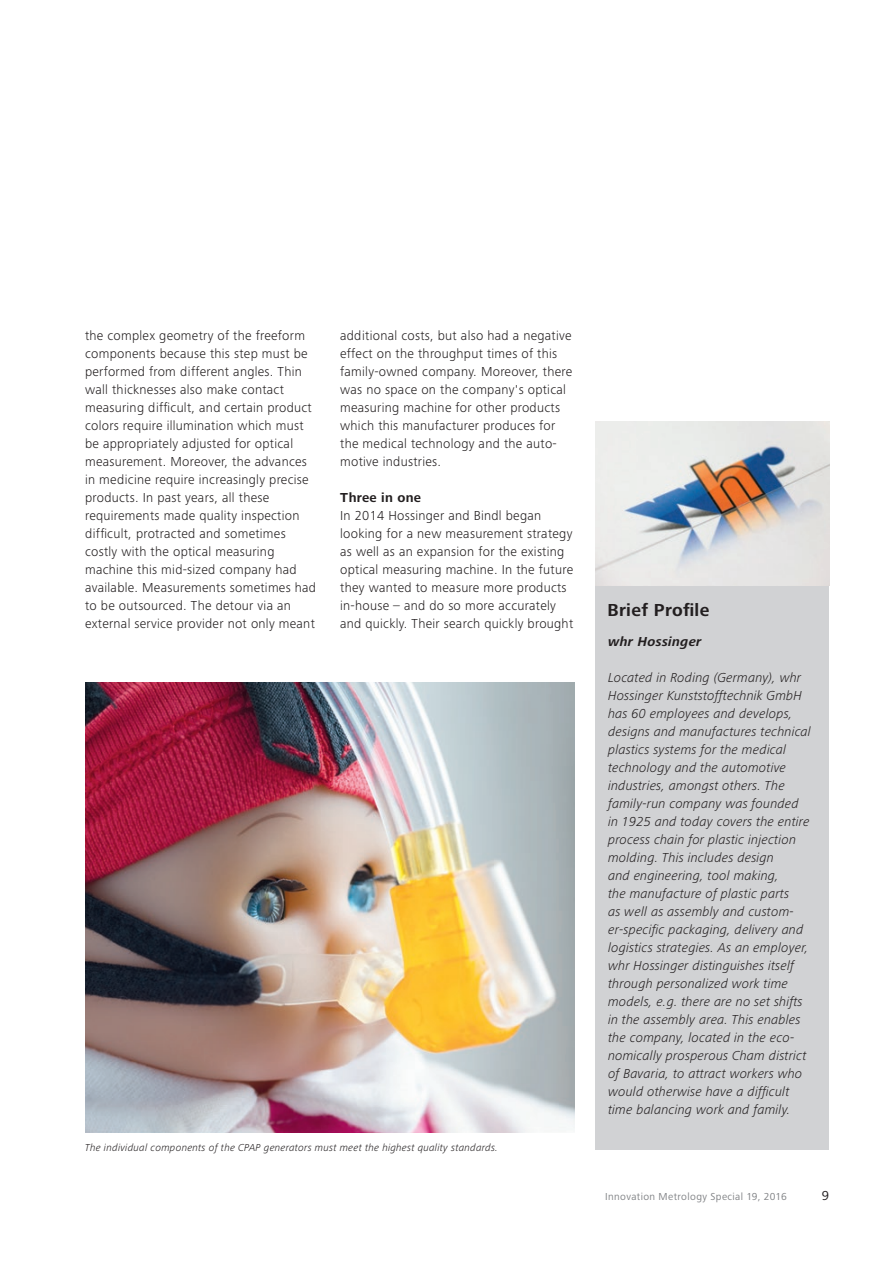
<style>
.page{position:relative;width:893px;height:1263px;background:#fff}
.page>*{position:absolute;margin:0;border:0;box-sizing:border-box;transform-origin:0 0}
.t1{font:700 18px "Zeiss Frutiger Next Pro";letter-spacing:.02em;color:#231f20}
.t2{font:300 13.5px/18px "Zeiss Frutiger Next Pro";letter-spacing:.02em;color:#231f20}
.t3{font:italic 300 13.5px/18px "Zeiss Frutiger Next Pro";letter-spacing:.01em;color:#231f20}
.t4{font:italic 700 13.5px "Zeiss Frutiger Next Pro";letter-spacing:.02em;color:#231f20}
.t5{font:700 13.5px "Zeiss Frutiger Next Pro";letter-spacing:.02em;color:#231f20}
.t6{font:13.5px "Zeiss Frutiger Next Pro";color:#231f20}
.t7{font:italic 300 10.5px "Zeiss Frutiger Next Pro";letter-spacing:.02em;color:#231f20}
.t8{font:10.5px "Zeiss Frutiger Next Pro";letter-spacing:.035em;color:#808285}
</style>
<div class="page">
<div style="left:595px;top:561px;width:234px;height:589px;background:#d1d2d4"></div>
<img style="left:595px;top:421px;width:234px;height:164px">
<img style="left:85px;top:682px;width:489px;height:450px">
<p class="t2" style="left:85px;top:327px;width:233px">the complex geometry of the freeform components because this step must be performed from different angles. Thin wall thicknesses also make contact measuring difficult, and certain product colors require illumination which must be appropriately adjusted for optical measurement. Moreover, the advances in medicine require increasingly precise products. In past years, all these requirements made quality inspection difficult, protracted and sometimes costly with the optical measuring machine this mid-sized company had available. Measurements sometimes had to be outsourced. The detour via an external service provider not only meant</p>
<p class="t2" style="left:340px;top:327px;width:234px">additional costs, but also had a negative effect on the throughput times of this family-owned company. Moreover, there was no space on the company's optical measuring machine for other products which this manufacturer produces for the medical technology and the auto&shy;motive industries.</p>
<p class="t5" style="left:340px;top:490px;width:82px">Three in one</p>
<p class="t2" style="left:340px;top:507px;width:235px">In 2014 Hossinger and Bindl began looking for a new measurement strategy as well as an expansion for the existing optical measuring machine. In the future they wanted to measure more products in-house – and do so more accurately and quickly. Their search quickly brought</p>
<p class="t7" style="left:85px;top:1141px;width:414px">The individual components of the CPAP generators must meet the highest quality standards.</p>
<h1 class="t1" style="left:607px;top:599px;width:103px">Brief Profile</h1>
<p class="t4" style="left:608px;top:634px;width:95px">whr Hossinger</p>
<p class="t3" style="left:608px;top:669px;width:204px">Located in Roding (Germany), whr Hossinger Kunststofftechnik GmbH has 60 employees and develops, designs and manufactures technical plastics systems for the medical technology and the automotive industries, amongst others. The family-run company was founded in 1925 and today covers the entire process chain for plastic injection molding. This includes design<br>and engineering, tool making,<br>the manufacture of plastic parts<br>as well as assembly and custom&shy;er-specific packaging, delivery and logistics strategies. As an employer, whr Hossinger distinguishes itself through personalized work time models, e.g. there are no set shifts in the assembly area. This enables the company, located in the eco&shy;nomically prosperous Cham district of Bavaria, to attract workers who would otherwise have a difficult time balancing work and family.</p>
<p class="t8" style="left:605px;top:1191px;width:183px">Innovation Metrology Special 19, 2016</p>
<p class="t6" style="left:822px;top:1188px;width:9px">9</p>
</div>
